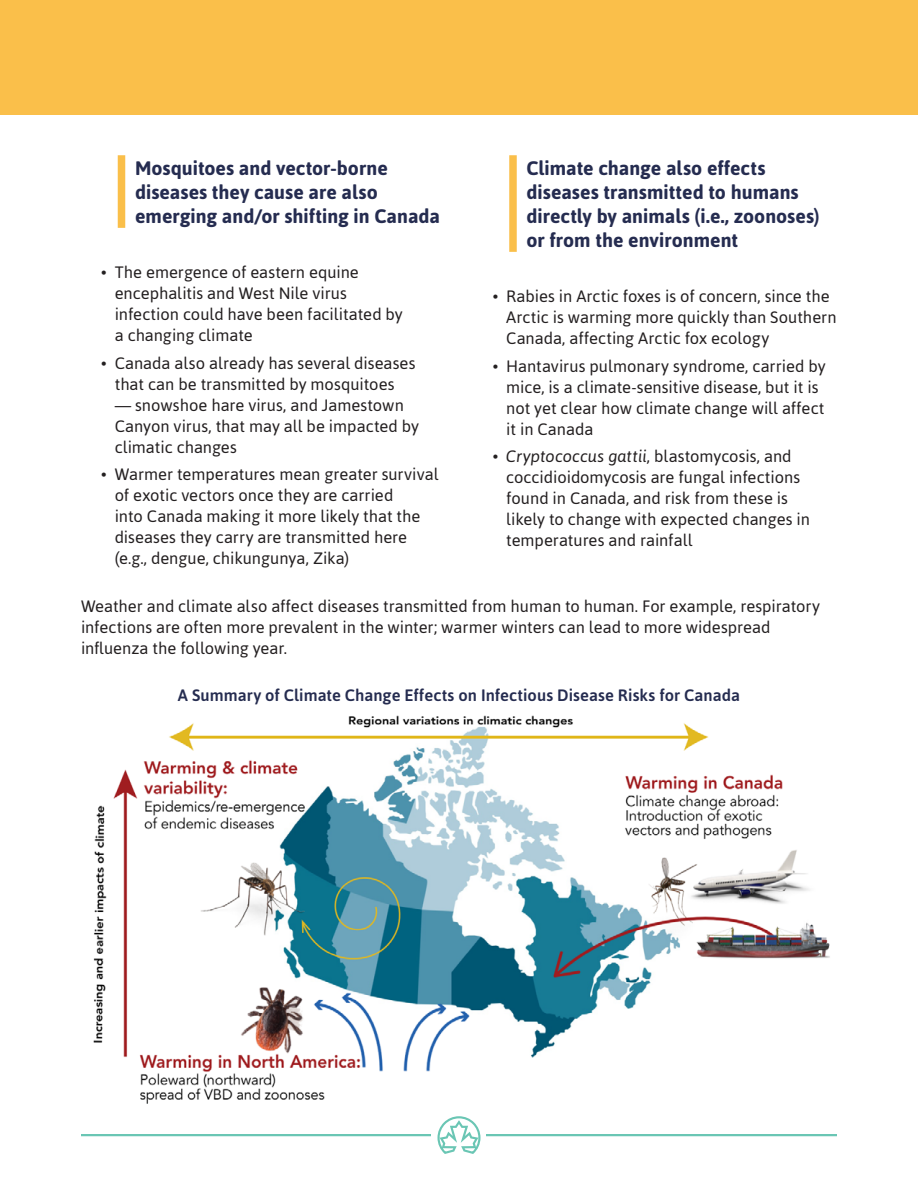
<style>
.page{position:relative;width:918px;height:1188px;background:#fff}
.page>*{position:absolute;margin:0;border:0;box-sizing:border-box;transform-origin:0 0}
.Key_Message{font:700 19.5px/24px "Asap";color:#252c50}
.Body{font:16.5px/21px "Asap";color:#231f20}
.H1_Figure{font:500 16.5px "Asap";letter-spacing:.005em;color:#252c50}
.s1{font-style:italic}
</style>
<div class="page">
<div style="left:0;top:0;width:918px;height:114px;background:#fabf4a"></div>
<hr style="left:81px;top:1134px;width:756px;height:2px;background:#6ac6b4">
<div style="left:432px;top:1116px;width:54px;height:38px;background:#fff"></div>
<svg style="left:437px;top:1116px;width:44px;height:38px"></svg>
<div style="left:118px;top:155px;width:7px;height:73px;background:#fabf4a"></div>
<div style="left:509px;top:155px;width:8px;height:97px;background:#fabf4a"></div>
<img style="left:93px;top:715px;width:737px;height:388px">
<p class="Key_Message" style="left:135px;top:156px;width:307px">Mosquitoes and vector-borne diseases they cause are also emerging and/or shifting in Canada</p>
<p class="Body" style="left:115px;top:261px;width:290px;text-indent:-14px">• The emergence of eastern equine encephalitis and West Nile virus infection could have been facilitated by a changing climate</p>
<p class="Body" style="left:101px;top:352px;width:316px;text-align:center">• Canada also already has several diseases that can be transmitted by mosquitoes</p>
<p class="Body" style="left:115px;top:394px;width:306px">— snowshoe hare virus, and Jamestown<br>Canyon virus, that may all be impacted by climatic changes</p>
<p class="Body" style="left:115px;top:464px;width:325px;text-indent:-14px">• Warmer temperatures mean greater survival of exotic vectors once they are carried<br>into Canada making it more likely that the diseases they carry are transmitted here (e.g., dengue, chikungunya, Zika)</p>
<p class="Key_Message" style="left:526px;top:156px;width:295px">Climate change also effects diseases transmitted to humans directly by animals (i.e., zoonoses) or from the environment</p>
<p class="Body" style="left:506px;top:285px;width:332px;text-indent:-14px">• Rabies in Arctic foxes is of concern, since the<br>Arctic is warming more quickly than Southern<br>Canada, affecting Arctic fox ecology</p>
<p class="Body" style="left:506px;top:355px;width:321px;text-indent:-14px">• Hantavirus pulmonary syndrome, carried by mice, is a climate-sensitive disease, but it is not yet clear how climate change will affect it in Canada</p>
<p class="Body" style="left:506px;top:446px;width:305px;text-indent:-14px">• <span class="s1">Cryptococcus gattii</span>, blastomycosis, and coccidioidomycosis are fungal infections found in Canada, and risk from these is likely to change with expected changes in temperatures and rainfall</p>
<p class="Body" style="left:81px;top:596px;width:741px">Weather and climate also affect diseases transmitted from human to human. For example, respiratory infections are often more prevalent in the winter; warmer winters can lead to more widespread influenza the following year.</p>
<p class="H1_Figure" style="left:178px;top:684px;width:564px">A Summary of Climate Change Effects on Infectious Disease Risks for Canada</p>
</div>
